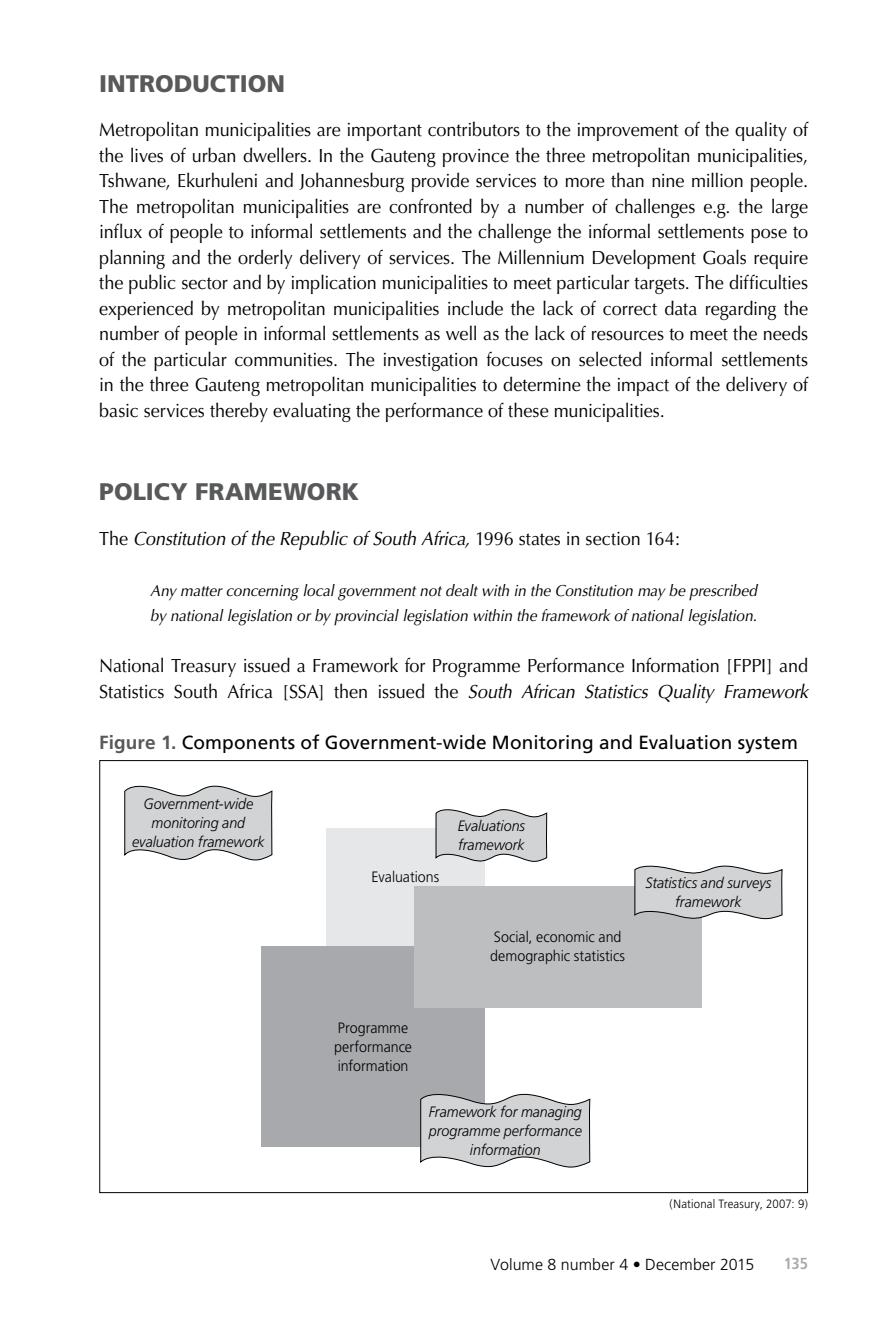
<style>
.page{position:relative;width:879px;height:1333px;background:#fff}
.page>*{position:absolute;margin:0;border:0;box-sizing:border-box;transform-origin:0 0}
.t1{font:900 24px "Frutiger";letter-spacing:.005em;color:#58595b}
.t2{font:19px/25.6px "Optima";letter-spacing:-.005em;color:#000;text-align:justify;scale:.95 1}
.t3{font:italic 19px "Optima";letter-spacing:-.01em;color:#000;scale:.95 1}
.t4{font:19px "Frutiger";letter-spacing:.005em;color:#000}
.t5{font:italic 16px/25.6px "Optima";letter-spacing:-.01em;color:#000;scale:.95 1}
.t6{font:300 16px "Frutiger";letter-spacing:.005em;color:#000}
.t7{font:700 condensed 16px "Frutiger";color:#a7a9ac}
.t8{font:italic 300 15px/19px "Frutiger";color:#000;text-align:center;scale:.95 1}
.t9{font:300 15px/19px "Frutiger";color:#000;scale:.95 1}
.t10{font:300 12px "Frutiger";letter-spacing:.015em;color:#000;scale:.95 1}
.s1{font-style:normal}
.s2{font-style:italic}
.s3{font-weight:700;color:#58595b}
</style>
<div class="page">
<svg style="left:124px;top:785px;width:149px;height:76px;background:#d0d1d2"></svg>
<div style="left:326px;top:828px;width:159px;height:124px;background:#e6e7e8"></div>
<svg style="left:435px;top:809px;width:113px;height:53px;background:#cbcdce"></svg>
<div style="left:261px;top:946px;width:224px;height:200px;background:#a7a9ac"></div>
<div style="left:414px;top:886px;width:287px;height:121px;background:#bcbec0"></div>
<svg style="left:420px;top:1093px;width:171px;height:75px;background:#cdcfd0"></svg>
<svg style="left:634px;top:865px;width:149px;height:56px"></svg>
<p class="t1" style="left:99px;top:69px;width:187px">INTRODUCTION</p>
<p class="t2" style="left:99px;top:117px;width:748px">Metropolitan municipalities are important contributors to the improvement of the quality of the lives of urban dwellers. In the Gauteng province the three metropolitan municipalities, Tshwane, Ekurhuleni and Johannesburg provide services to more than nine million people.<br>The metropolitan municipalities are confronted by a number of challenges e.g. the large influx of people to informal settlements and the challenge the informal settlements pose to planning and the orderly delivery of services. The Millennium Development Goals require the public sector and by implication municipalities to meet particular targets. The difficulties experienced by metropolitan municipalities include the lack of correct data regarding the number of people in informal settlements as well as the lack of resources to meet the needs of the particular communities. The investigation focuses on selected informal settlements in the three Gauteng metropolitan municipalities to determine the impact of the delivery of basic services thereby evaluating the performance of these municipalities.</p>
<p class="t1" style="left:99px;top:477px;width:259px">POLICY FRAMEWORK</p>
<p class="t3" style="left:99px;top:527px;width:613px"><span class="s1">The</span> Constitution of the Republic of South Africa, <span class="s1">1996 states in section 164:</span></p>
<p class="t5" style="left:150px;top:577px;width:640px">Any matter concerning local government not dealt with in the Constitution may be prescribed by national legislation or by provincial legislation within the framework of national legislation.</p>
<p class="t2" style="left:99px;top:653px;width:747px">National Treasury issued a Framework for Programme Performance Information [FPPI] and<br>Statistics South Africa [SSA] then issued the <span class="s2">South African Statistics Quality Framework</span></p>
<p class="t4" style="left:99px;top:731px;width:700px"><span class="s3">Figure 1.</span> Components of Government-wide Monitoring and Evaluation system</p>
<p class="t8" style="left:132px;top:794px;width:141px">Government-wide monitoring and evaluation framework</p>
<p class="t9" style="left:372px;top:867px;width:73px">Evaluations</p>
<p class="t8" style="left:458px;top:816px;width:72px;text-align:left">Evaluations framework</p>
<p class="t9" style="left:490px;top:927px;width:144px">Social, economic and demographic statistics</p>
<p class="t8" style="left:645px;top:873px;width:134px">Statistics and surveys framework</p>
<p class="t9" style="left:334px;top:1018px;width:83px">Programme performance information</p>
<p class="t8" style="left:429px;top:1102px;width:163px">Framework for managing programme performance information</p>
<p class="t10" style="left:669px;top:1197px;width:147px">(National Treasury, 2007: 9)</p>
<p class="t6" style="left:490px;top:1255px;width:265px">Volume 8 number 4 • December 2015</p>
<p class="t7" style="left:784px;top:1254px;width:26px">135</p>
</div>
